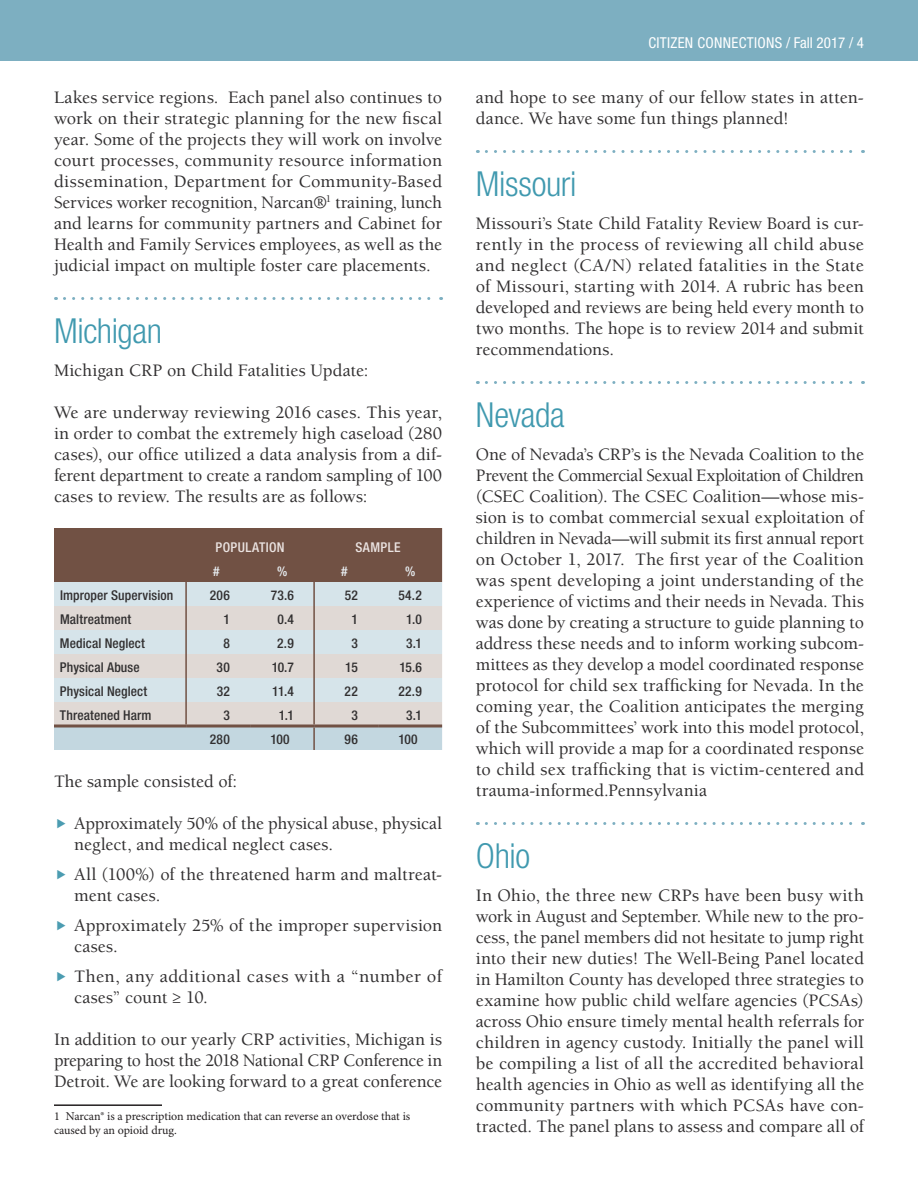
<style>
.page{position:relative;width:918px;height:1188px;background:#fff}
.page>*{position:absolute;margin:0;border:0;box-sizing:border-box;transform-origin:0 0}
.State_Name{font:300 condensed 34.5px "Helvetica Neue LT Std";letter-spacing:-.01em;color:#4099af}
.body{font:500 18px/21px "Berkeley Std";color:#312f30;text-align:justify}
.body-2{font:500 18px/21px "Berkeley Std";letter-spacing:.02em;color:#312f30}
.t1{font:condensed 15px "Helvetica Neue LT Std";letter-spacing:.02em;color:#fff}
.body-3{font:500 condensed 13.5px "Helvetica Neue LT Std";letter-spacing:.01em;color:#312f30}
.body-4{font:500 condensed 13.5px "Helvetica Neue LT Std";letter-spacing:.03em;color:#ebe3e1}
.body-5{font:500 condensed 13.5px "Helvetica Neue LT Std";color:#eaf0f4}
.t2{font:12px/14.4px "Minion Pro";letter-spacing:-.005em;color:#231f20}
</style>
<div class="page">
<div style="left:0;top:0;width:918px;height:60px;background:#7dafc1"></div>
<svg style="left:64px;top:297px;width:378px;height:3px"></svg>
<div style="left:54px;top:528px;width:388px;height:54px;background:#715144"></div>
<div style="left:54px;top:582px;width:388px;height:24px;background:#d6e4ea"></div>
<svg style="left:54px;top:606px;width:388px;height:118px;background:#dbdddd"></svg>
<div style="left:54px;top:728px;width:388px;height:22px;background:#c3d7e0"></div>
<hr style="left:313px;top:582px;width:2px;height:24px;background:#715144">
<hr style="left:313px;top:606px;width:2px;height:24px;background:#715144">
<hr style="left:313px;top:630px;width:2px;height:24px;background:#715144">
<hr style="left:313px;top:654px;width:2px;height:24px;background:#715144">
<hr style="left:313px;top:678px;width:2px;height:24px;background:#715144">
<hr style="left:313px;top:702px;width:2px;height:22px;background:#715144">
<hr style="left:185px;top:582px;width:2px;height:24px;background:#715144">
<hr style="left:185px;top:606px;width:2px;height:24px;background:#715144">
<hr style="left:185px;top:630px;width:2px;height:24px;background:#715144">
<hr style="left:185px;top:654px;width:2px;height:24px;background:#715144">
<hr style="left:185px;top:678px;width:2px;height:24px;background:#715144">
<hr style="left:185px;top:702px;width:2px;height:22px;background:#715144">
<svg style="left:54px;top:724px;width:132px;height:4px"></svg>
<svg style="left:186px;top:724px;width:64px;height:4px"></svg>
<svg style="left:250px;top:724px;width:64px;height:4px"></svg>
<svg style="left:314px;top:724px;width:64px;height:4px"></svg>
<svg style="left:378px;top:724px;width:64px;height:4px"></svg>
<hr style="left:313px;top:728px;width:2px;height:22px;background:#715144">
<hr style="left:54px;top:1104px;width:108px;height:2px;background:#231f20">
<svg style="left:486px;top:150px;width:377px;height:3px"></svg>
<svg style="left:486px;top:381px;width:377px;height:3px"></svg>
<svg style="left:486px;top:822px;width:377px;height:3px"></svg>
<p class="body" style="left:54px;top:87px;width:390px">Lakes service regions. Each panel also continues to work on their strategic planning for the new fiscal year. Some of the projects they will work on involve court processes, community resource information dissemination, Department for Community-Based Services worker recognition, Narcan®<sup>1</sup> training, lunch and learns for community partners and Cabinet for Health and Family Services employees, as well as the judicial impact on multiple foster care placements.</p>
<h3 class="State_Name" style="left:54px;top:311px;width:110px">Michigan</h3>
<p class="body" style="left:54px;top:360px;width:316px">Michigan CRP on Child Fatalities Update:</p>
<p class="body" style="left:54px;top:402px;width:390px">We are underway reviewing 2016 cases. This year, in order to combat the extremely high caseload (280 cases), our office utilized a data analysis from a dif&shy;ferent department to create a random sampling of 100 cases to review. The results are as follows:</p>
<p class="body-4" style="left:216px;top:539px;width:71px">POPULATION</p>
<p class="body-4" style="left:356px;top:539px;width:47px">SAMPLE</p>
<p class="body-5" style="left:213px;top:563px;width:8px">#</p>
<p class="body-5" style="left:277px;top:563px;width:12px">%</p>
<p class="body-5" style="left:341px;top:563px;width:8px">#</p>
<p class="body-5" style="left:405px;top:563px;width:12px">%</p>
<p class="body-3" style="left:60px;top:587px;width:115px">Improper Supervision</p>
<p class="body-3" style="left:210px;top:587px;width:22px">206</p>
<p class="body-3" style="left:271px;top:587px;width:25px">73.6</p>
<p class="body-3" style="left:345px;top:587px;width:15px">52</p>
<p class="body-3" style="left:398px;top:587px;width:25px">54.2</p>
<p class="body-3" style="left:60px;top:611px;width:73px">Maltreatment</p>
<p class="body-3" style="left:223px;top:611px;width:8px">1</p>
<p class="body-3" style="left:277px;top:611px;width:18px">0.4</p>
<p class="body-3" style="left:351px;top:611px;width:8px">1</p>
<p class="body-3" style="left:406px;top:611px;width:17px">1.0</p>
<p class="body-3" style="left:60px;top:635px;width:86px">Medical Neglect</p>
<p class="body-3" style="left:223px;top:635px;width:8px">8</p>
<p class="body-3" style="left:277px;top:635px;width:18px">2.9</p>
<p class="body-3" style="left:351px;top:635px;width:8px">3</p>
<p class="body-3" style="left:406px;top:635px;width:17px">3.1</p>
<p class="body-3" style="left:60px;top:659px;width:81px">Physical Abuse</p>
<p class="body-3" style="left:217px;top:659px;width:15px">30</p>
<p class="body-3" style="left:272px;top:659px;width:24px">10.7</p>
<p class="body-3" style="left:345px;top:659px;width:14px">15</p>
<p class="body-3" style="left:399px;top:659px;width:24px">15.6</p>
<p class="body-3" style="left:60px;top:683px;width:89px">Physical Neglect</p>
<p class="body-3" style="left:217px;top:683px;width:15px">32</p>
<p class="body-3" style="left:272px;top:683px;width:23px">11.4</p>
<p class="body-3" style="left:345px;top:683px;width:15px">22</p>
<p class="body-3" style="left:398px;top:683px;width:25px">22.9</p>
<p class="body-3" style="left:60px;top:707px;width:93px">Threatened Harm</p>
<p class="body-3" style="left:223px;top:707px;width:8px">3</p>
<p class="body-3" style="left:279px;top:707px;width:16px">1.1</p>
<p class="body-3" style="left:351px;top:707px;width:8px">3</p>
<p class="body-3" style="left:406px;top:707px;width:17px">3.1</p>
<p class="body-3" style="left:210px;top:731px;width:22px">280</p>
<p class="body-3" style="left:270px;top:731px;width:21px">100</p>
<p class="body-3" style="left:345px;top:731px;width:15px">96</p>
<p class="body-3" style="left:398px;top:731px;width:21px">100</p>
<p class="body" style="left:54px;top:771px;width:185px">The sample consisted of:</p>
<p class="body" style="left:74px;top:813px;width:369px">Approximately 50% of the physical abuse, physical neglect, and medical neglect cases.</p>
<p class="body" style="left:74px;top:864px;width:369px">All (100%) of the threatened harm and maltreat&shy;ment cases.</p>
<p class="body" style="left:74px;top:915px;width:369px">Approximately 25% of the improper supervision cases.</p>
<p class="body-2" style="left:74px;top:966px;width:369px">Then, any additional cases with a “number of cases” count ≥ 10.</p>
<p class="body" style="left:54px;top:1029px;width:390px">In addition to our yearly CRP activities, Michigan is preparing to host the 2018 National CRP Conference in Detroit. We are looking forward to a great conference</p>
<p class="t2" style="left:54px;top:1109px;width:358px">1 Narcan® is a prescription medication that can reverse an overdose that is caused by an opioid drug.</p>
<p class="t1" style="left:648px;top:34px;width:217px">CITIZEN CONNECTIONS / Fall 2017 / 4</p>
<p class="body" style="left:476px;top:87px;width:390px">and hope to see many of our fellow states in atten&shy;dance. We have some fun things planned!</p>
<h3 class="State_Name" style="left:476px;top:164px;width:102px">Missouri</h3>
<p class="body" style="left:476px;top:213px;width:390px">Missouri’s State Child Fatality Review Board is cur&shy;rently in the process of reviewing all child abuse and neglect (CA/N) related fatalities in the State of Missouri, starting with 2014. A rubric has been developed and reviews are being held every month to two months. The hope is to review 2014 and submit recommendations.</p>
<h3 class="State_Name" style="left:476px;top:395px;width:90px">Nevada</h3>
<p class="body" style="left:476px;top:444px;width:390px">One of Nevada’s CRP’s is the Nevada Coalition to the Prevent the Commercial Sexual Exploitation of Children (CSEC Coalition). The CSEC Coalition—whose mis&shy;sion is to combat commercial sexual exploitation of children in Nevada—will submit its first annual report on October 1, 2017. The first year of the Coalition was spent developing a joint understanding of the experience of victims and their needs in Nevada. This was done by creating a structure to guide planning to address these needs and to inform working subcom&shy;mittees as they develop a model coordinated response protocol for child sex trafficking for Nevada. In the coming year, the Coalition anticipates the merging of the Subcommittees’ work into this model protocol, which will provide a map for a coordinated response to child sex trafficking that is victim-centered and trauma-informed.Pennsylvania</p>
<h3 class="State_Name" style="left:476px;top:836px;width:56px">Ohio</h3>
<p class="body" style="left:476px;top:885px;width:390px">In Ohio, the three new CRPs have been busy with work in August and September. While new to the pro&shy;cess, the panel members did not hesitate to jump right into their new duties! The Well-Being Panel located in Hamilton County has developed three strategies to examine how public child welfare agencies (PCSAs) across Ohio ensure timely mental health referrals for children in agency custody. Initially the panel will be compiling a list of all the accredited behavioral health agencies in Ohio as well as identifying all the community partners with which PCSAs have con&shy;tracted. The panel plans to assess and compare all of</p>
</div>
